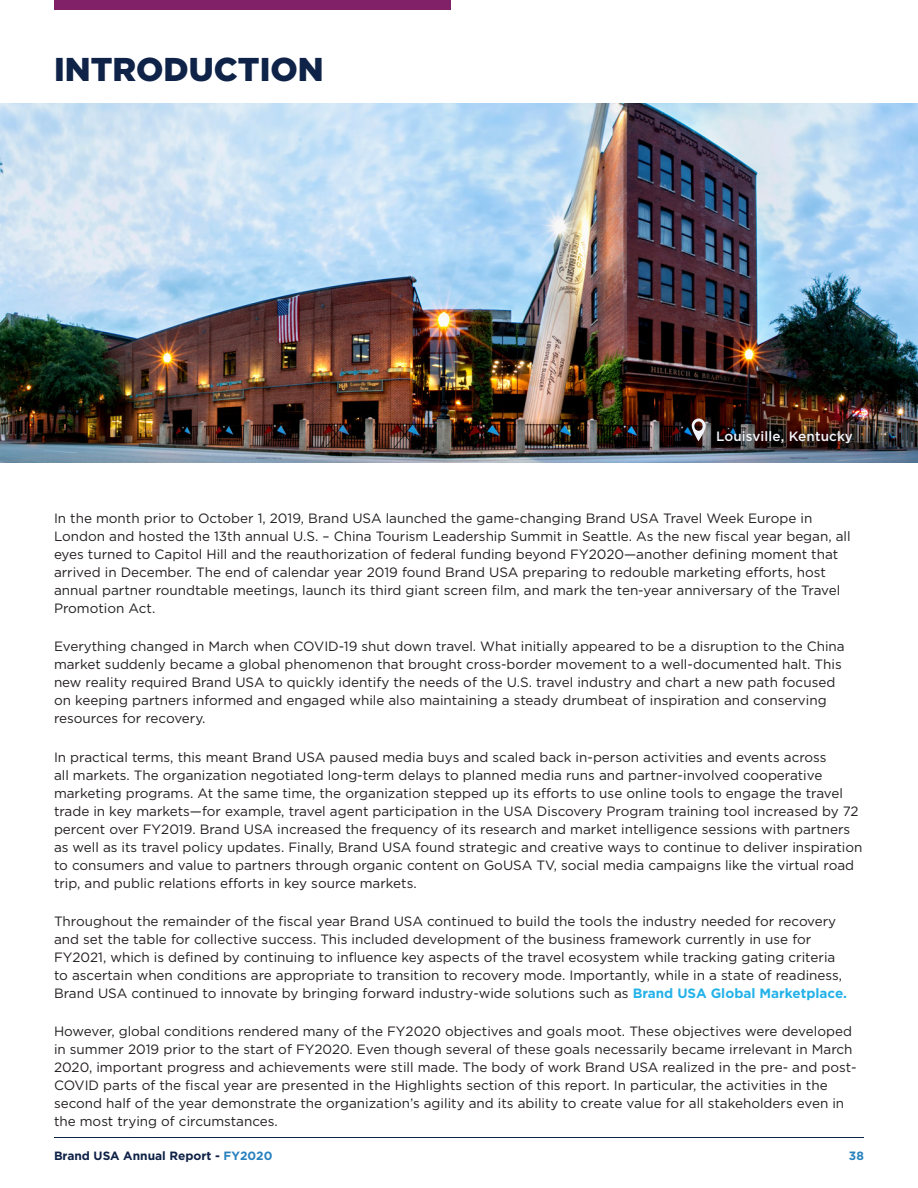
<style>
.page{position:relative;width:918px;height:1188px;background:#fff}
.page>*{position:absolute;margin:0;border:0;box-sizing:border-box;transform-origin:0 0}
.Header_1{font:900 33px "Gotham HTF";color:#0f2247}
.Bulleted_List_Copy{font:13.5px/18px "Gotham";color:#231f20}
.Photo_Caption{font:500 13.5px "Gotham";letter-spacing:.01em;color:#f1f5fb}
.t1{font:700 12px "Gotham";color:#0f2247}
.t2{font:700 12px "Gotham";color:#2982be}
.s1{font-weight:700;color:#24b2e8}
.s2{color:#2982be}
</style>
<div class="page">
<hr style="left:54px;top:1137px;width:810px;height:1px;background:#0f2247">
<div style="left:54px;top:0;width:396px;height:10px;background:#812269"></div>
<img style="left:0;top:104px;width:918px;height:358px">
<svg style="left:692px;top:418px;width:14px;height:23px"></svg>
<p class="Header_1" style="left:54px;top:50px;width:271px">INTRODUCTION</p>
<p class="Photo_Caption" style="left:716px;top:429px;width:138px">Louisville, Kentucky</p>
<p class="Bulleted_List_Copy" style="left:54px;top:509px;width:798px">In the month prior to October 1, 2019, Brand USA launched the game-changing Brand USA Travel Week Europe in London and hosted the 13th annual U.S. – China Tourism Leadership Summit in Seattle. As the new fiscal year began, all eyes turned to Capitol Hill and the reauthorization of federal funding beyond FY2020—another defining moment that arrived in December. The end of calendar year 2019 found Brand USA preparing to redouble marketing efforts, host annual partner roundtable meetings, launch its third giant screen film, and mark the ten-year anniversary of the Travel Promotion Act.</p>
<p class="Bulleted_List_Copy" style="left:54px;top:637px;width:792px">Everything changed in March when COVID-19 shut down travel. What initially appeared to be a disruption to the China market suddenly became a global phenomenon that brought cross-border movement to a well-documented halt. This new reality required Brand USA to quickly identify the needs of the U.S. travel industry and chart a new path focused on keeping partners informed and engaged while also maintaining a steady drumbeat of inspiration and conserving resources for recovery.</p>
<p class="Bulleted_List_Copy" style="left:54px;top:748px;width:810px">In practical terms, this meant Brand USA paused media buys and scaled back in-person activities and events across<br>all markets. The organization negotiated long-term delays to planned media runs and partner-involved cooperative marketing programs. At the same time, the organization stepped up its efforts to use online tools to engage the travel trade in key markets—for example, travel agent participation in the USA Discovery Program training tool increased by 72 percent over FY2019. Brand USA increased the frequency of its research and market intelligence sessions with partners as well as its travel policy updates. Finally, Brand USA found strategic and creative ways to continue to deliver inspiration to consumers and value to partners through organic content on GoUSA TV, social media campaigns like the virtual road trip, and public relations efforts in key source markets.</p>
<p class="Bulleted_List_Copy" style="left:54px;top:912px;width:795px">Throughout the remainder of the fiscal year Brand USA continued to build the tools the industry needed for recovery and set the table for collective success. This included development of the business framework currently in use for FY2021, which is defined by continuing to influence key aspects of the travel ecosystem while tracking gating criteria to ascertain when conditions are appropriate to transition to recovery mode. Importantly, while in a state of readiness, Brand USA continued to innovate by bringing forward industry-wide solutions such as <span class="s1">Brand USA Global Marketplace.</span></p>
<p class="Bulleted_List_Copy" style="left:54px;top:1022px;width:804px">However, global conditions rendered many of the FY2020 objectives and goals moot. These objectives were developed in summer 2019 prior to the start of FY2020. Even though several of these goals necessarily became irrelevant in March 2020, important progress and achievements were still made. The body of work Brand USA realized in the pre- and post-COVID parts of the fiscal year are presented in the Highlights section of this report. In particular, the activities in the second half of the year demonstrate the organization’s agility and its ability to create value for all stakeholders even in the most trying of circumstances.</p>
<p class="t1" style="left:54px;top:1149px;width:220px">Brand USA Annual Report - <span class="s2">FY2020</span></p>
<p class="t2" style="left:849px;top:1149px;width:17px">38</p>
</div>
